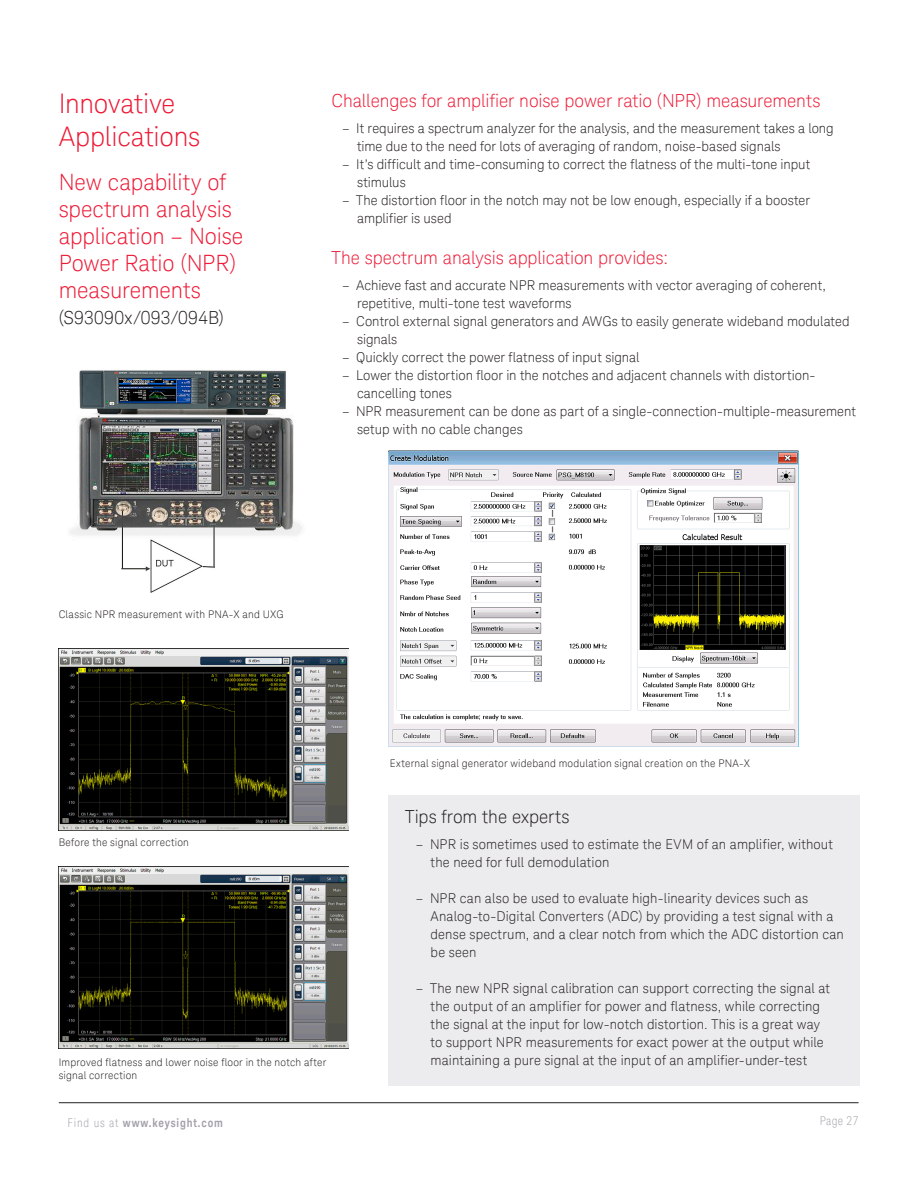
<style>
.page{position:relative;width:918px;height:1188px;background:#fff}
.page>*{position:absolute;margin:0;border:0;box-sizing:border-box;transform-origin:0 0}
.K_Heading_1{font:300 27px/32.4px "Keysight Sans";letter-spacing:-.005em;color:#ed1a36}
.K_Heading_2{font:300 22.5px/27px "Keysight Sans";letter-spacing:-.005em;color:#ed1a36}
.K_Heading_2-2{font:300 18px "Keysight Sans";letter-spacing:-.005em;color:#ed1a36}
.K_Heading_3{font:300 18px "Keysight Sans";letter-spacing:.01em;color:#231f20}
.t1{font:300 13.5px/18px "Keysight Sans";letter-spacing:.005em;color:#231f20}
.t2{font:700 12px "Keysight Sans Condensed";letter-spacing:.07em;color:#a4a1a9}
.t3{font:300 condensed 12px "Keysight Sans";letter-spacing:.03em;color:#a4a1a9}
.K_Captions{font:300 10.5px/13.5px "Keysight Sans";letter-spacing:.02em;color:#231f20}
.s1{font-family:"Keysight Sans";font-weight:300;font-stretch:condensed}
</style>
<div class="page">
<div style="left:388px;top:795px;width:471px;height:291px;background:#ececee"></div>
<img style="left:70px;top:370px;width:232px;height:223px">
<img style="left:59px;top:867px;width:289px;height:181px">
<img style="left:59px;top:649px;width:289px;height:181px">
<img style="left:388px;top:451px;width:411px;height:295px">
<hr style="left:59px;top:1102px;width:800px;height:1px;background:#231f20">
<p class="K_Heading_1" style="left:59px;top:88px;width:143px">Innovative<br>Applications</p>
<p class="K_Heading_2" style="left:59px;top:168px;width:186px">New capability of spectrum analysis application – Noise<br>Power Ratio (NPR) measurements</p>
<p class="K_Heading_3" style="left:59px;top:308px;width:167px">(S93090x/093/094B)</p>
<p class="K_Heading_2-2" style="left:332px;top:90px;width:490px">Challenges for amplifier noise power ratio (NPR) measurements</p>
<p class="t1" style="left:357px;top:120px;width:478px;text-indent:-15px">– It requires a spectrum analyzer for the analysis, and the measurement takes a long time due to the need for lots of averaging of random, noise-based signals</p>
<p class="t1" style="left:357px;top:156px;width:455px;text-indent:-15px">– It’s difficult and time-consuming to correct the flatness of the multi-tone input stimulus</p>
<p class="t1" style="left:357px;top:192px;width:455px;text-indent:-15px">– The distortion floor in the notch may not be low enough, especially if a booster amplifier is used</p>
<p class="K_Heading_2-2" style="left:332px;top:247px;width:338px">The spectrum analysis application provides:</p>
<p class="t1" style="left:357px;top:277px;width:470px;text-indent:-15px">– Achieve fast and accurate NPR measurements with vector averaging of coherent, repetitive, multi-tone test waveforms</p>
<p class="t1" style="left:357px;top:313px;width:494px;text-indent:-15px">– Control external signal generators and AWGs to easily generate wideband modulated signals</p>
<p class="t1" style="left:342px;top:349px;width:299px">– Quickly correct the power flatness of input signal</p>
<p class="t1" style="left:357px;top:367px;width:460px;text-indent:-15px">– Lower the distortion floor in the notches and adjacent channels with distortion&shy;cancelling tones</p>
<p class="t1" style="left:357px;top:403px;width:500px;text-indent:-15px">– NPR measurement can be done as part of a single-connection-multiple-measurement setup with no cable changes</p>
<p class="K_Captions" style="left:59px;top:608px;width:227px">Classic NPR measurement with PNA-X and UXG</p>
<p class="K_Captions" style="left:390px;top:757px;width:362px">External signal generator wideband modulation signal creation on the PNA-X</p>
<p class="K_Heading_3" style="left:405px;top:806px;width:166px">Tips from the experts</p>
<p class="t1" style="left:431px;top:835px;width:404px;text-indent:-15px">– NPR is sometimes used to estimate the EVM of an amplifier, without the need for full demodulation</p>
<p class="t1" style="left:431px;top:889px;width:415px;text-indent:-15px">– NPR can also be used to evaluate high-linearity devices such as Analog-to-Digital Converters (ADC) by providing a test signal with a dense spectrum, and a clear notch from which the ADC distortion can be seen</p>
<p class="t1" style="left:431px;top:979px;width:401px;text-indent:-15px">– The new NPR signal calibration can support correcting the signal at the output of an amplifier for power and flatness, while correcting the signal at the input for low-notch distortion. This is a great way to support NPR measurements for exact power at the output while maintaining a pure signal at the input of an amplifier-under-test</p>
<p class="K_Captions" style="left:59px;top:836px;width:132px">Before the signal correction</p>
<p class="K_Captions" style="left:59px;top:1055px;width:269px">Improved flatness and lower noise floor in the notch after signal correction</p>
<p class="t2" style="left:68px;top:1116px;width:157px"><span class="s1">Find us at</span> www.keysight.com</p>
<p class="t3" style="left:820px;top:1114px;width:40px">Page 27</p>
</div>
